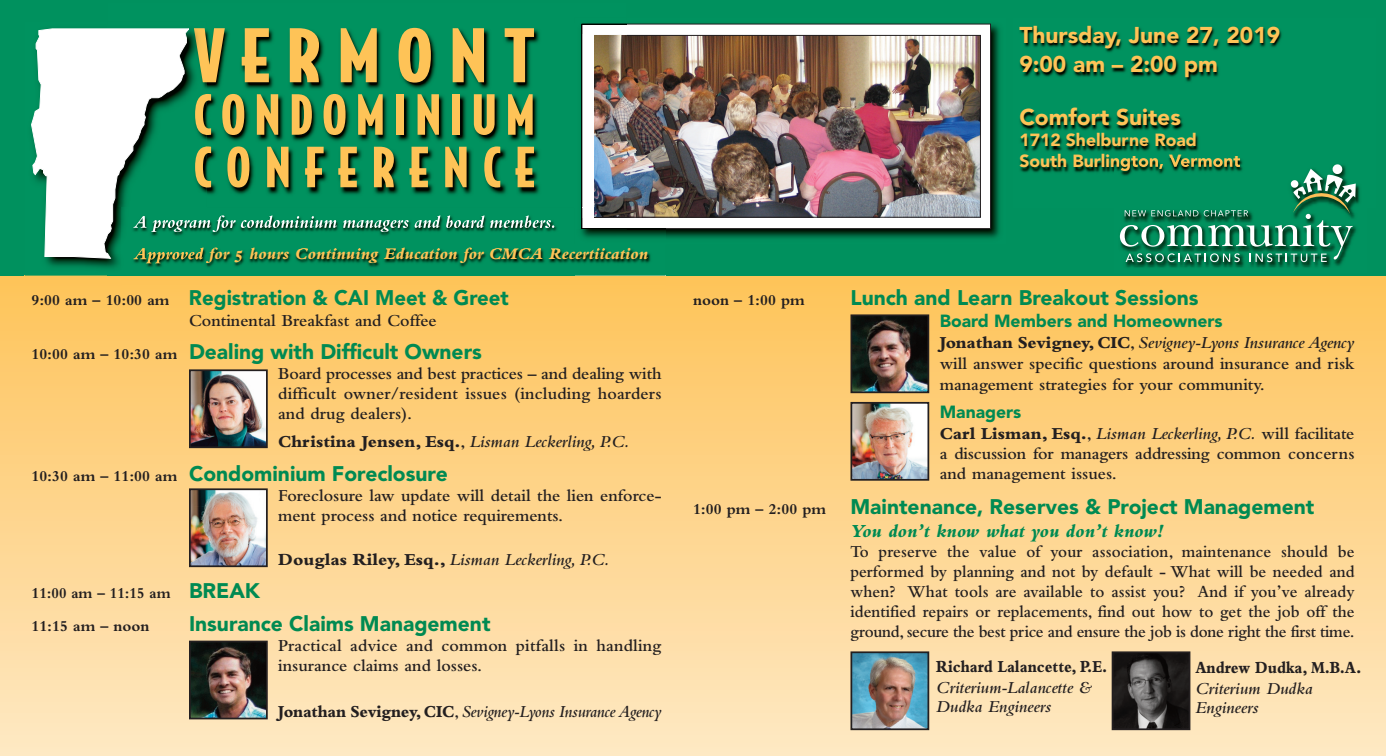
<style>
.page{position:relative;width:1386px;height:756px;background:#fff}
.page>*{position:absolute;margin:0;border:0;box-sizing:border-box;transform-origin:0 0}
.t1{font:900 70px "Bodega Sans";letter-spacing:.205em;color:#fec357;scale:1.1 1}
.t2{font:900 52.5px/52.5px "Bodega Sans";letter-spacing:.16em;color:#fec357}
.t3{font:900 22.75px/29.8px "Avenir";color:#fec357}
.t4{font:900 21px "Avenir";color:#008a52}
.t5{font:19.25px "Bembo Extra Bold Italic Os F";color:#008a52}
.t6{font:17.5px/20.1px "Bembo Semibold Os F";color:#231f20}
.t7{font:17.5px/20.1px "Bembo Semibold Os F";color:#231f20;text-align:justify;scale:.95 1}
.t8{font:17.5px/19.2px "Bembo Semibold Italic Os F";color:#231f20}
.t9{font:17.5px "Bembo Extra Bold Italic Os F";color:#fec357}
.t10{font:17.5px "Bembo Semibold Italic Os F";color:#231f20;scale:.93 1}
.t11{font:900 17.5px/21px "Avenir";color:#fec357}
.t12{font:17.5px "Bembo Extra Bold Os F";color:#231f20;scale:.85 1}
.t13{font:900 17.5px "Avenir";color:#008a52}
.t14{font:700 15.75px/33.2px "Bembo";color:#231f20}
.s1{font-family:"Bembo";font-weight:700;font-size:15.75px;color:#231f20}
.s2{font-family:"Bembo Extra Bold Os F"}
.s3{font-family:"Bembo Semibold Os F"}
.s4{font-family:"Avenir";font-weight:900;font-size:21px;color:#008a52}
</style>
<div class="page">
<div style="left:0;top:276px;width:1386px;height:480px;background:linear-gradient(to bottom,#fec359,#fee8c3)"></div>
<div style="left:0;top:0;width:1386px;height:276px;background:#00915e"></div>
<img style="left:627px;top:23px;width:373px;height:216px">
<div style="left:582px;top:24px;width:409px;height:205px;background:#fff"></div>
<div style="left:581px;top:24px;width:410px;height:205px;border:1px solid #231f20"></div>
<img style="left:1020px;top:27px;width:262px;height:146px">
<div style="left:121px;top:276px;width:545px;height:12px;background:#fec459"></div>
<img style="left:207px;top:215px;width:368px;height:52px">
<img style="left:575px;top:249px;width:91px;height:27px">
<img style="left:627px;top:228px;width:39px;height:11px">
<img style="left:627px;top:227px;width:39px;height:1px">
<img style="left:1114px;top:159px;width:246px;height:109px">
<img style="left:1114px;top:159px;width:76px;height:12px">
<svg style="left:1120px;top:164px;width:236px;height:98px"></svg>
<img style="left:627px;top:37px;width:352px;height:179px">
<div style="left:594px;top:35px;width:387px;height:183px;border:1px solid #231f20"></div>
<img style="left:207px;top:29px;width:333px;height:166px">
<img style="left:581px;top:23px;width:46px;height:1px">
<img style="left:581px;top:35px;width:1px;height:173px">
<img style="left:581px;top:24px;width:46px;height:11px">
<img style="left:582px;top:35px;width:1px;height:173px">
<img style="left:581px;top:230px;width:46px;height:19px">
<img style="left:581px;top:227px;width:46px;height:3px">
<img style="left:595px;top:228px;width:32px;height:1px">
<img style="left:207px;top:216px;width:3px;height:16px">
<img style="left:594px;top:35px;width:33px;height:173px">
<img style="left:595px;top:208px;width:32px;height:10px">
<svg style="left:581px;top:208px;width:14px;height:21px"></svg>
<img style="left:25px;top:28px;width:182px;height:249px">
<img style="left:121px;top:276px;width:86px;height:1px">
<img style="left:133px;top:249px;width:74px;height:14px">
<img style="left:189px;top:248px;width:16px;height:1px">
<img style="left:194px;top:28px;width:13px;height:55px">
<img style="left:195px;top:94px;width:12px;height:41px">
<img style="left:195px;top:146px;width:12px;height:42px">
<svg style="left:32px;top:29px;width:157px;height:229px"></svg>
<img style="left:192px;top:372px;width:73px;height:73px">
<div style="left:189px;top:369px;width:79px;height:79px;border:2px solid #231f20"></div>
<img style="left:192px;top:491px;width:73px;height:73px">
<div style="left:189px;top:488px;width:79px;height:79px;border:2px solid #231f20"></div>
<img style="left:192px;top:644px;width:73px;height:72px">
<div style="left:189px;top:641px;width:79px;height:78px;border:2px solid #231f20"></div>
<img style="left:853px;top:317px;width:73px;height:73px">
<div style="left:850px;top:314px;width:79px;height:79px;border:2px solid #231f20"></div>
<img style="left:853px;top:405px;width:73px;height:73px">
<div style="left:850px;top:402px;width:79px;height:79px;border:2px solid #231f20"></div>
<img style="left:853px;top:654px;width:73px;height:73px">
<div style="left:850px;top:651px;width:79px;height:79px;border:2px solid #231f20"></div>
<img style="left:1115px;top:654px;width:72px;height:73px">
<div style="left:1112px;top:651px;width:78px;height:79px;border:2px solid #231f20"></div>
<h1 class="t1" style="left:194px;top:17px;width:312px">VERMONT</h1>
<h2 class="t2" style="left:194px;top:90px;width:343px">CONDOMINIUM<br>CONFERENCE</h2>
<p class="t9" style="left:134px;top:248px;width:515px">Approved for 5 hours Continuing Education for CMCA Recertiication</p>
<p class="t4" style="left:32px;top:289px;width:479px"><span class="s1">9:00 am – 10:00 am</span> Registration &amp; CAI Meet &amp; Greet</p>
<p class="t6" style="left:189px;top:312px;width:249px">Continental Breakfast and Coffee</p>
<p class="t4" style="left:32px;top:343px;width:452px"><span class="s1">10:00 am – 10:30 am</span> Dealing with Difficult Owners</p>
<p class="t6" style="left:278px;top:365px;width:385px;text-align:justify">Board processes and best practices – and dealing with difficult owner/resident issues (including hoarders and drug dealers).</p>
<p class="t8" style="left:278px;top:434px;width:353px"><span class="s2">Christina Jensen, Esq.</span><span class="s3">,</span> Lisman Leckerling, P.C.</p>
<p class="t4" style="left:32px;top:465px;width:418px"><span class="s1">10:30 am – 11:00 am</span> Condominium Foreclosure</p>
<p class="t6" style="left:278px;top:487px;width:385px">Foreclosure law update will detail the lien enforce&shy;ment process and notice requirements.</p>
<p class="t8" style="left:278px;top:551px;width:333px"><span class="s2">Douglas Riley, Esq.,</span> Lisman Leckerling, P.C.</p>
<p class="t14" style="left:32px;top:578px;width:230px">11:00 am – 11:15 am <span class="s4">BREAK<br></span>11:15 am – noon</p>
<p class="t4" style="left:189px;top:615px;width:303px">Insurance Claims Management</p>
<p class="t6" style="left:278px;top:637px;width:385px">Practical advice and common pitfalls in handling insurance claims and losses.</p>
<p class="t10" style="left:278px;top:705px;width:414px"><span class="s2">Jonathan Sevigney, CIC</span><span class="s3">,</span> Sevigney-Lyons Insurance Agency</p>
<h3 class="t3" style="left:1019px;top:22px;width:262px">Thursday, June 27, 2019<br>9:00 am – 2:00 pm</h3>
<h3 class="t3" style="left:1019px;top:104px;width:163px">Comfort Suites</h3>
<p class="t11" style="left:1019px;top:131px;width:223px">1712 Shelburne Road<br>South Burlington, Vermont</p>
<p class="t14" style="left:693px;top:285px;width:113px">noon – 1:00 pm</p>
<p class="t4" style="left:850px;top:289px;width:350px">Lunch and Learn Breakout Sessions</p>
<p class="t13" style="left:940px;top:314px;width:284px">Board Members and Homeowners</p>
<p class="t8" style="left:940px;top:335px;width:416px"><span class="s2">Jonathan Sevigney, CIC</span><span class="s3">,</span> Sevigney-Lyons Insurance Agency</p>
<p class="t6" style="left:940px;top:355px;width:416px;line-height:21px">will answer specific questions around insurance and risk management strategies for your community.</p>
<p class="t13" style="left:940px;top:405px;width:83px">Managers</p>
<p class="t8" style="left:940px;top:425px;width:416px"><span class="s2">Carl Lisman, Esq.</span><span class="s3">,</span> Lisman Leckerling, P.C. <span class="s3">will facilitate</span></p>
<p class="t6" style="left:940px;top:445px;width:416px">a discussion for managers addressing common concerns and management issues.</p>
<p class="t4" style="left:693px;top:498px;width:623px"><span class="s1">1:00 pm – 2:00 pm</span> Maintenance, Reserves &amp; Project Management</p>
<p class="t5" style="left:850px;top:524px;width:314px">You don’t know what you don’t know!</p>
<p class="t7" style="left:851px;top:543px;width:532px">To preserve the value of your association, maintenance should be performed by planning and not by default - What will be needed and when? What tools are available to assist you? And if you’ve already identified repairs or replacements, find out how to get the job off the ground, secure the best price and ensure the job is done right the first time.</p>
<p class="t12" style="left:936px;top:661px;width:203px">Richard Lalancette, P.E.</p>
<p class="t8" style="left:936px;top:680px;width:157px">Criterium-Lalancette &amp;<br>Dudka Engineers</p>
<p class="t12" style="left:1195px;top:661px;width:197px">Andrew Dudka, M.B.A.</p>
<p class="t8" style="left:1195px;top:681px;width:119px">Criterium Dudka<br>Engineers</p>
</div>
